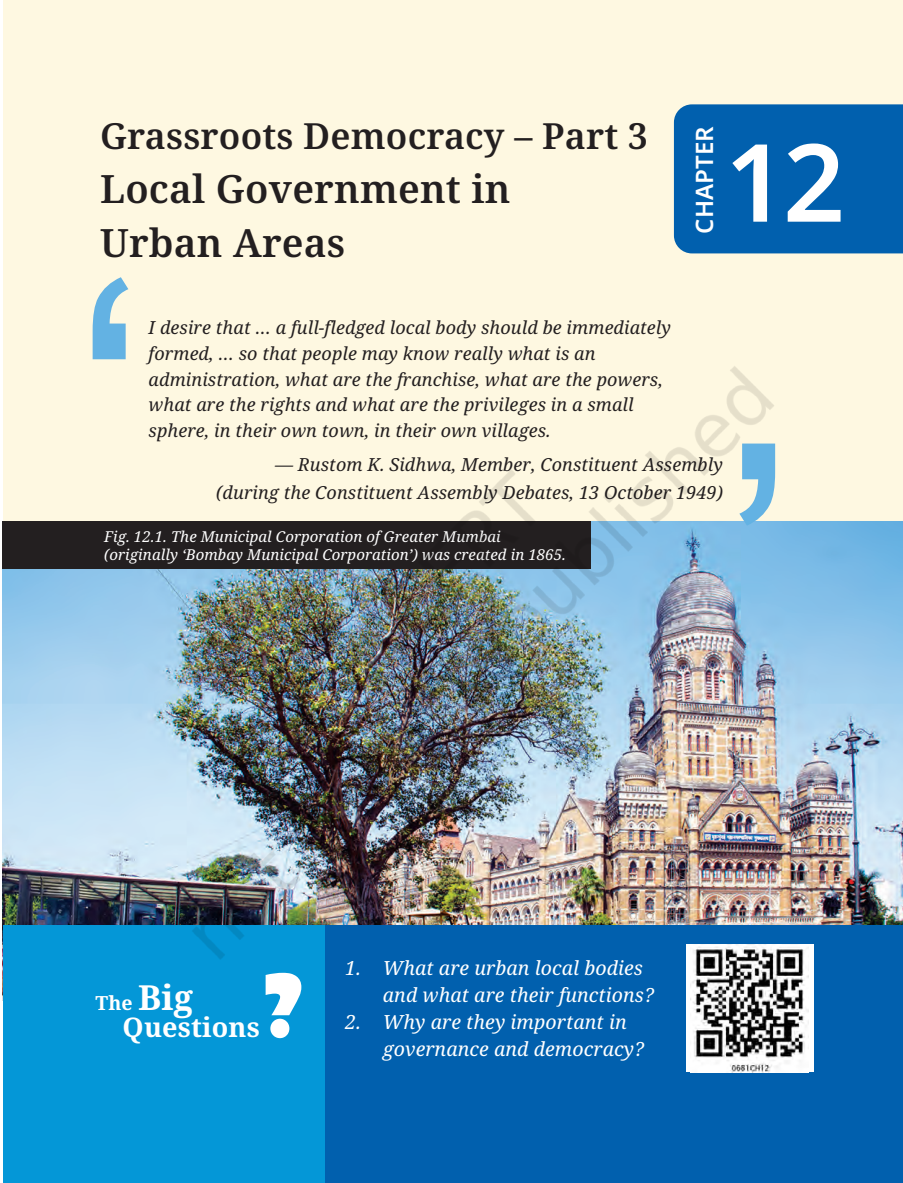
<style>
.page{position:relative;width:903px;height:1183px;background:#fff}
.page>*{position:absolute;margin:0;border:0;box-sizing:border-box;transform-origin:0 0}
.t1{font:600 108px "Noto Sans";color:#fff}
.t2{font:600 39px/54px "Noto Serif";letter-spacing:.005em;color:#231f20}
.t3{font:600 36px "Noto Serif";letter-spacing:.005em;color:#231f20}
.t4{font:700 27px "Noto Serif";letter-spacing:.005em;color:#fff}
.t5{font:600 24px "Noto Sans";letter-spacing:.005em;color:#fff}
.t6{font:italic 19.5px/27px "Noto Serif";letter-spacing:.005em;color:#fff}
.t7{font:700 19.5px "Noto Serif";color:#fff}
.t8{font:italic 18px/25.5px "Noto Serif";letter-spacing:.005em;color:#231f20}
.t9{font:italic 15px/18px "Noto Serif";letter-spacing:.005em;color:#fff}
.s1{font-size:34.5px}
</style>
<div class="page">
<img style="left:2px;top:0;width:900px;height:1183px">
<img style="left:88px;top:291px;width:703px;height:702px">
<h3 class="t3" style="left:100px;top:111px;width:549px">Grassroots Democracy – Part 3</h3>
<h2 class="t2" style="left:100px;top:163px;width:412px">Local Government in<br>Urban Areas</h2>
<h3 class="t5" style="left:687px;top:234px;width:109px;rotate:-90deg">CHAPTER</h3>
<h1 class="t1" style="left:730px;top:106px;width:115px">12</h1>
<p class="t8" style="left:149px;top:316px;width:523px">I desire that … a full-fledged local body should be immediately formed, … so that people may know really what is an administration, what are the franchise, what are the powers, what are the rights and what are the privileges in a small sphere, in their own town, in their own villages.</p>
<p class="t8" style="left:216px;top:451px;width:508px;line-height:28.3px;text-align:right">— Rustom K. Sidhwa, Member, Constituent Assembly (during the Constituent Assembly Debates, 13 October 1949)</p>
<p class="t9" style="left:104px;top:528px;width:463px">Fig. 12.1. The Municipal Corporation of Greater Mumbai (originally ‘Bombay Municipal Corporation’) was created in 1865.</p>
<p class="t7" style="left:96px;top:989px;width:99px">The <span class="s1">Big</span></p>
<h3 class="t4" style="left:123px;top:1008px;width:139px">Questions</h3>
<p class="t6" style="left:383px;top:955px;width:272px;text-indent:-38px">1. What are urban local bodies and what are their functions?</p>
<p class="t6" style="left:383px;top:1009px;width:262px;text-indent:-38px">2. Why are they important in governance and democracy?</p>
</div>
